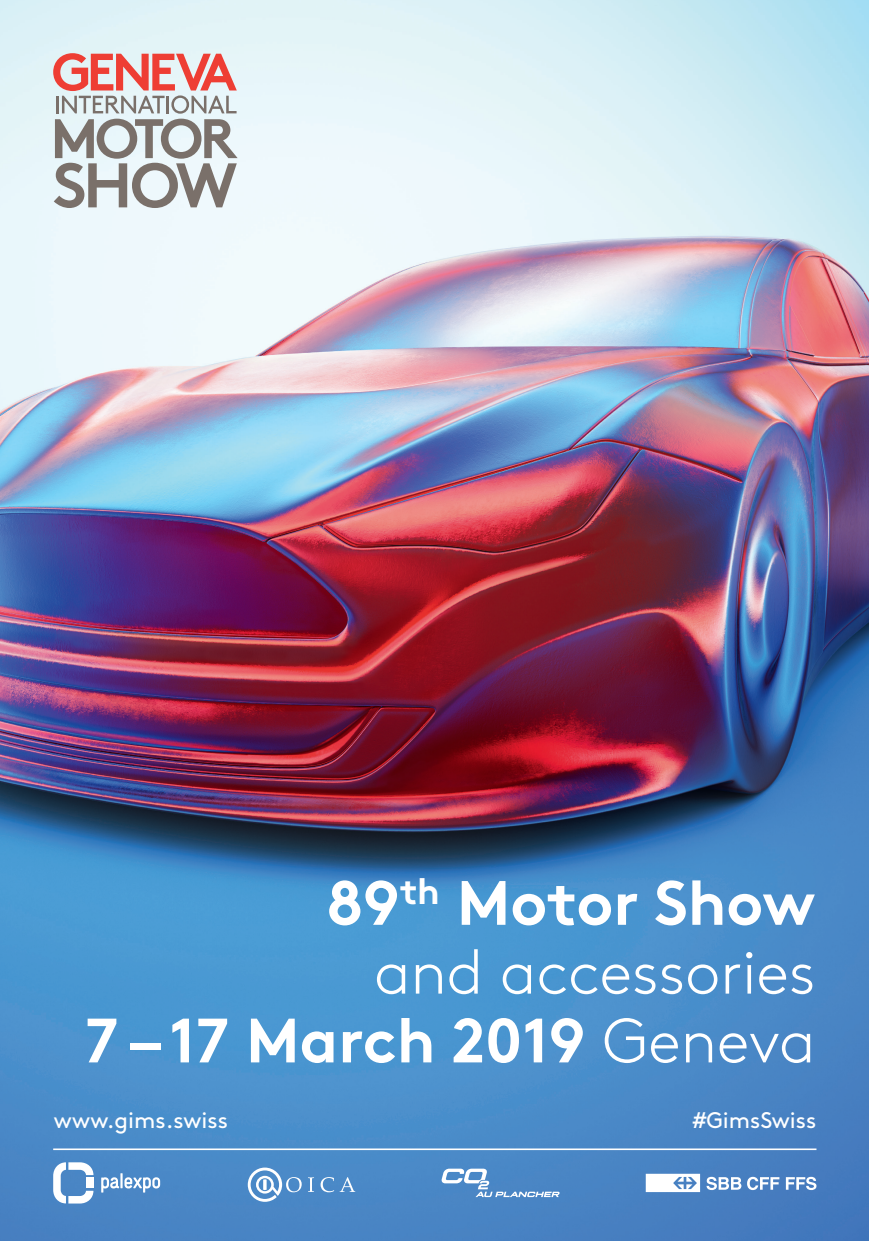
<style>
.page{position:relative;width:869px;height:1241px;background:#fff}
.page>*{position:absolute;margin:0;border:0;box-sizing:border-box;transform-origin:0 0}
.t1{font:300 62.5px/68.8px "Brown Std";color:#fff;text-align:right}
.t2{font:62.5px "Brown Std Bold Alt";color:#fff}
.t3{font:22.5px "Brown Std";color:#fff}
.s1{font-weight:700}
.s2{font-family:"Brown Std";font-weight:300}
</style>
<div class="page">
<img style="left:0;top:0;width:868px;height:1240px">
<svg style="left:53px;top:53px;width:184px;height:155px;background:#c8b7b6"></svg>
<svg style="left:645px;top:1173px;width:54px;height:18px"></svg>
<svg style="left:706px;top:1176px;width:73px;height:13px"></svg>
<svg style="left:785px;top:1176px;width:31px;height:13px"></svg>
<svg style="left:308px;top:1177px;width:6px;height:14px"></svg>
<svg style="left:320px;top:1176px;width:35px;height:16px"></svg>
<svg style="left:248px;top:1167px;width:53px;height:34px"></svg>
<svg style="left:101px;top:1172px;width:59px;height:20px"></svg>
<svg style="left:53px;top:1162px;width:40px;height:41px"></svg>
<hr style="left:53px;top:1148px;width:763px;height:1px;background:#fff">
<svg style="left:441px;top:1168px;width:118px;height:28px;background:#699bcf"></svg>
<p class="t1" style="left:326px;top:869px;width:490px"><span class="s1">89</span><sup>th</sup> <span class="s1">Motor Show </span>and accessories</p>
<p class="t2" style="left:85px;top:1002px;width:731px">7 – 17 March 2019 <span class="s2">Geneva</span></p>
<p class="t3" style="left:54px;top:1106px;width:176px">www.gims.swiss</p>
<p class="t3" style="left:693px;top:1106px;width:125px">#GimsSwiss</p>
</div>
